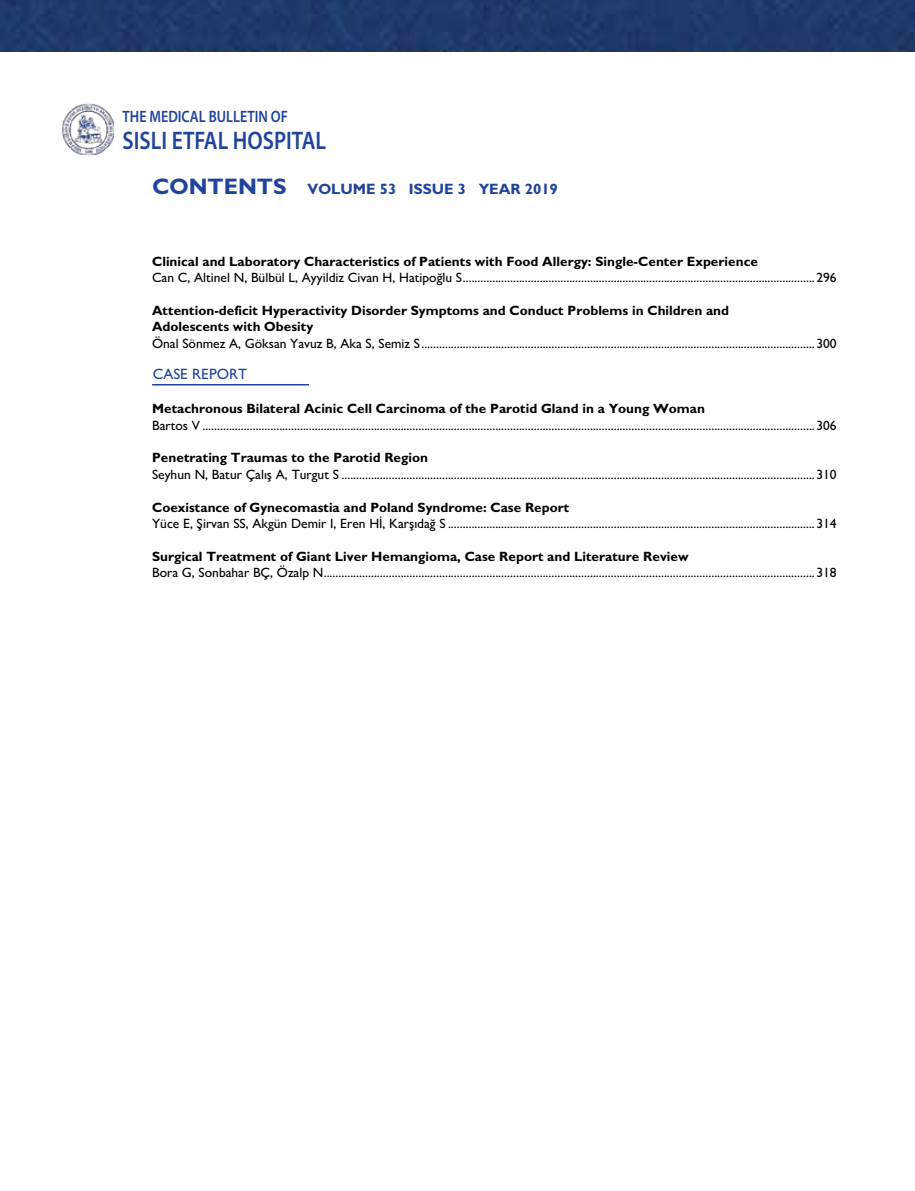
<style>
.page{position:relative;width:915px;height:1191px;background:#fff}
.page>*{position:absolute;margin:0;border:0;box-sizing:border-box;transform-origin:0 0}
.t1{font:600 25.5px "Myriad Pro";color:#20449c;scale:.85 1}
.t2{font:600 16.5px "Myriad Pro";color:#20449c;scale:.85 1}
.t3{font:700 15px "Gill Sans MT Pro";color:#20449c}
.t4{font:500 15px "Gill Sans MT Pro";color:#20449c}
.t5{font:500 13.5px "Gill Sans MT Pro";color:#000}
.t6{font:700 13.5px/16.4px "Gill Sans MT Pro";color:#000}
.s1{font-size:22.5px}
</style>
<div class="page">
<div style="left:19px;top:0;width:895px;height:52px;background:#1f396a"></div>
<img style="left:62px;top:104px;width:51px;height:51px">
<hr style="left:152px;top:384px;width:157px;height:1px;background:#20449c">
<img style="left:0;top:0;width:19px;height:52px">
<p class="t2" style="left:122px;top:106px;width:196px">THE MEDICAL BULLETIN OF</p>
<h1 class="t1" style="left:122px;top:124px;width:241px">SISLI ETFAL HOSPITAL</h1>
<p class="t3" style="left:152px;top:180px;width:407px"><span class="s1">CONTENTS</span> VOLUME 53 ISSUE 3 YEAR 2019</p>
<p class="t6" style="left:152px;top:253px;width:607px">Clinical and Laboratory Characteristics of Patients with Food Allergy: Single-Center Experience</p>
<p class="t5" style="left:152px;top:269px;width:686px">Can C, Altinel N, Bülbül L, Ayyildiz Civan H, Hatipoğlu S.......................................................................................................................296</p>
<p class="t6" style="left:152px;top:302px;width:578px">Attention-deficit Hyperactivity Disorder Symptoms and Conduct Problems in Children and<br>Adolescents with Obesity</p>
<p class="t5" style="left:152px;top:335px;width:686px">Önal Sönmez A, Göksan Yavuz B, Aka S, Semiz S.....................................................................................................................................300</p>
<p class="t4" style="left:153px;top:365px;width:96px">CASE REPORT</p>
<p class="t6" style="left:152px;top:400px;width:554px">Metachronous Bilateral Acinic Cell Carcinoma of the Parotid Gland in a Young Woman</p>
<p class="t5" style="left:152px;top:417px;width:686px">Bartos V ...............................................................................................................................................................................................................306</p>
<p class="t6" style="left:152px;top:449px;width:277px">Penetrating Traumas to the Parotid Region</p>
<p class="t5" style="left:152px;top:466px;width:686px">Seyhun N, Batur Çalış A, Turgut S ................................................................................................................................................................310</p>
<p class="t6" style="left:152px;top:498px;width:418px">Coexistance of Gynecomastia and Poland Syndrome: Case Report</p>
<p class="t5" style="left:152px;top:515px;width:686px">Yüce E, Şirvan SS, Akgün Demir I, Eren Hİ, Karşıdağ S ............................................................................................................................314</p>
<p class="t6" style="left:152px;top:547px;width:538px">Surgical Treatment of Giant Liver Hemangioma, Case Report and Literature Review</p>
<p class="t5" style="left:152px;top:564px;width:686px">Bora G, Sonbahar BÇ, Özalp N......................................................................................................................................................................318</p>
</div>
